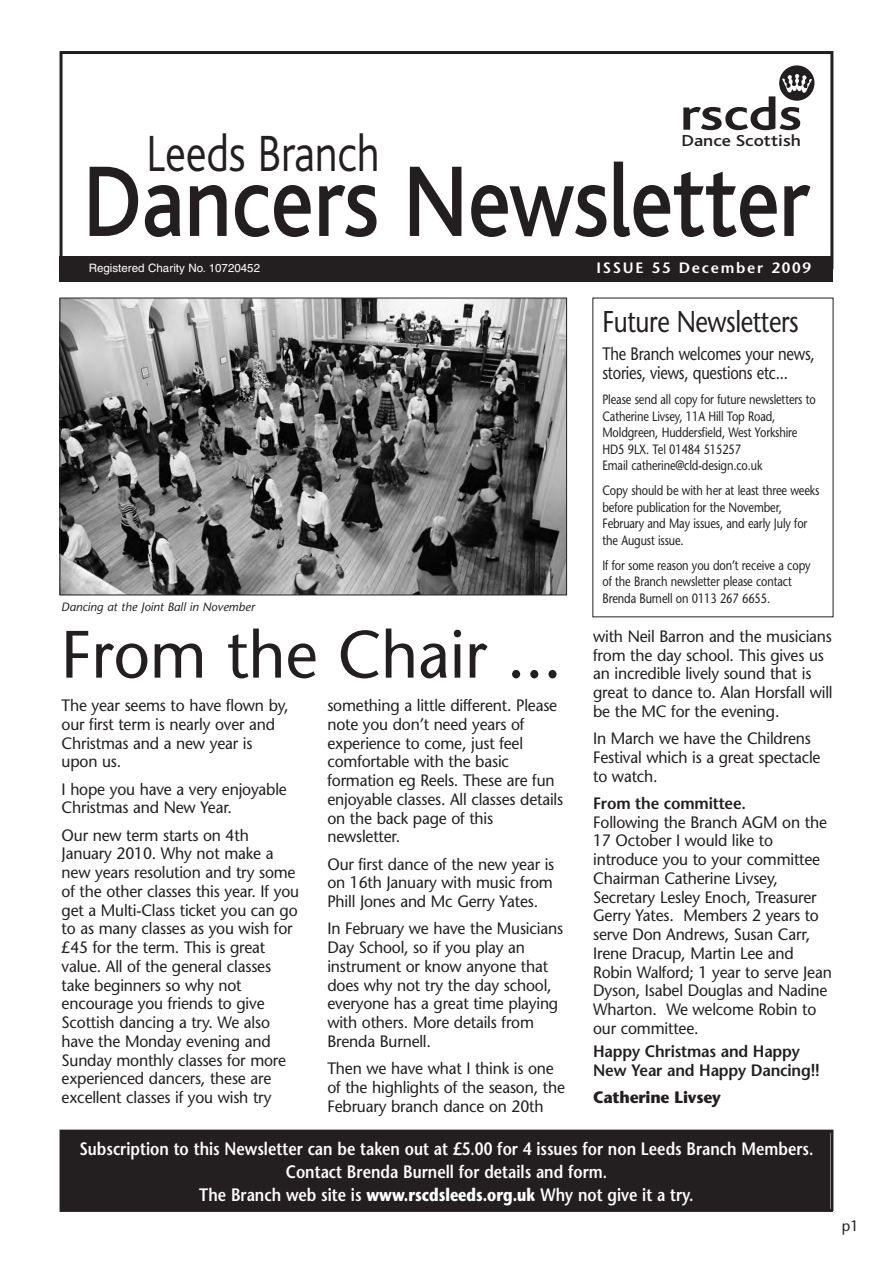
<style>
.page{position:relative;width:893px;height:1263px;background:#fff}
.page>*{position:absolute;margin:0;border:0;box-sizing:border-box;transform-origin:0 0}
.t1{font:500 105px "Bliss";letter-spacing:-.01em;color:#231f20;scale:.85 1}
.t2{font:66.75px "Stone Sans";color:#231f20;scale:.95 1}
.t3{font:300 53.25px "Bliss";letter-spacing:-.005em;color:#231f20;scale:.85 1}
.t4{font:700 46.95px "Bliss";color:#231f20;scale:1.2 1}
.t5{font:30px "Stone Sans";letter-spacing:-.015em;color:#231f20;scale:.82 1}
.t6{font:600 18px/23.2px "Stone Sans";color:#fff;text-align:center;scale:.85 1}
.t7{font:18px/19.5px "Stone Sans";letter-spacing:-.015em;color:#231f20;scale:.82 1}
.t8{font:500 16.65px "Bliss";color:#231f20;scale:1.15 1}
.t9{font:16.5px/18.8px "Stone Sans";letter-spacing:-.01em;color:#231f20;scale:.95 1}
.t10{font:600 16.5px/18.8px "Stone Sans";letter-spacing:-.01em;color:#231f20;scale:.95 1}
.t11{font:700 16.5px "Stone Sans";letter-spacing:-.015em;color:#231f20;scale:.95 1}
.t12{font:600 15px "Stone Sans";letter-spacing:.115em;color:#fff}
.t13{font:15px "Stone Sans";color:#231f20;scale:.95 1}
.t14{font:13.5px/16.5px "Stone Sans";letter-spacing:-.01em;color:#231f20;scale:.82 1}
.t15{font:italic 12px "Stone Sans";color:#231f20}
.t16{font:11.55px "Helvetica";color:#fff}
.s1{font-weight:700}
</style>
<div class="page">
<div style="left:60px;top:51px;width:773px;height:218px;border:3px solid #231f20"></div>
<div style="left:779px;top:65px;width:35px;height:36px;background:#231f20;border-radius:50%"></div>
<svg style="left:782px;top:74px;width:30px;height:19px"></svg>
<div style="left:63px;top:1132px;width:767px;height:77px;background:#231f20"></div>
<div style="left:60px;top:1129px;width:773px;height:83px;border:3px solid #231f20"></div>
<img style="left:62px;top:300px;width:503px;height:293px">
<div style="left:60px;top:298px;width:507px;height:297px;border:1px solid #231f20"></div>
<div style="left:60px;top:256px;width:773px;height:26px;background:#231f20"></div>
<h3 class="t4" style="left:680px;top:99px;width:103px">rscds</h3>
<p class="t8" style="left:681px;top:135px;width:105px">Dance Scottish</p>
<h3 class="t3" style="left:146px;top:136px;width:276px">Leeds Branch</h3>
<h1 class="t1" style="left:83px;top:167px;width:857px">Dancers Newsletter</h1>
<p class="t16" style="left:89px;top:264px;width:173px">Registered Charity No. 10720452</p>
<p class="t12" style="left:596px;top:262px;width:216px">ISSUE 55 December 2009</p>
<p class="t15" style="left:61px;top:602px;width:195px">Dancing at the Joint Ball in November</p>
<h2 class="t2" style="left:61px;top:628px;width:528px">From the Chair ...</h2>
<p class="t9" style="left:62px;top:698px;width:241px">The year seems to have flown by, our first term is nearly over and<br>Christmas and a new year is upon us.</p>
<p class="t9" style="left:62px;top:781px;width:239px">I hope you have a very enjoyable<br>Christmas and New Year.</p>
<p class="t9" style="left:62px;top:827px;width:252px">Our new term starts on 4th<br>January 2010. Why not make a new years resolution and try some of the other classes this year. If you get a Multi-Class ticket you can go to as many classes as you wish for £45 for the term. This is great value. All of the general classes take beginners so why not encourage you friends to give<br>Scottish dancing a try. We also have the Monday evening and<br>Sunday monthly classes for more experienced dancers, these are excellent classes if you wish try</p>
<p class="t9" style="left:327px;top:698px;width:250px">something a little different. Please note you don’t need years of experience to come, just feel comfortable with the basic formation eg Reels. These are fun enjoyable classes. All classes details on the back page of this newsletter.</p>
<p class="t9" style="left:327px;top:856px;width:240px;text-align:justify">Our first dance of the new year is on 16th January with music from Phill Jones and Mc Gerry Yates.</p>
<p class="t9" style="left:327px;top:921px;width:250px">In February we have the Musicians<br>Day School, so if you play an instrument or know anyone that does why not try the day school, everyone has a great time playing with others. More details from<br>Brenda Burnell.</p>
<p class="t9" style="left:327px;top:1061px;width:252px">Then we have what I think is one of the highlights of the season, the<br>February branch dance on 20th</p>
<h3 class="t5" style="left:602px;top:310px;width:241px">Future Newsletters</h3>
<p class="t7" style="left:602px;top:346px;width:260px">The Branch welcomes your news, stories, views, questions etc...</p>
<p class="t14" style="left:602px;top:393px;width:262px">Please send all copy for future newsletters to Catherine Livsey, 11A Hill Top Road, Moldgreen, Huddersfield, West Yorkshire HD5 9LX. Tel 01484 515257<br>Email catherine@cld-design.co.uk</p>
<p class="t14" style="left:602px;top:484px;width:266px">Copy should be with her at least three weeks before publication for the November, February and May issues, and early July for the August issue.</p>
<p class="t14" style="left:602px;top:558px;width:255px">If for some reason you don’t receive a copy of the Branch newsletter please contact<br>Brenda Burnell on 0113 267 6655.</p>
<p class="t9" style="left:593px;top:628px;width:254px">with Neil Barron and the musicians from the day school. This gives us an incredible lively sound that is great to dance to. Alan Horsfall will be the MC for the evening.</p>
<p class="t9" style="left:593px;top:731px;width:241px">In March we have the Childrens<br>Festival which is a great spectacle to watch.</p>
<p class="t10" style="left:593px;top:795px;width:162px">From the committee.</p>
<p class="t9" style="left:593px;top:814px;width:253px">Following the Branch AGM on the<br>17 October I would like to introduce you to your committee<br>Chairman Catherine Livsey,<br>Secretary Lesley Enoch, Treasurer<br>Gerry Yates. Members 2 years to serve Don Andrews, Susan Carr,<br>Irene Dracup, Martin Lee and<br>Robin Walford; 1 year to serve Jean<br>Dyson, Isabel Douglas and Nadine<br>Wharton. We welcome Robin to our committee.</p>
<p class="t10" style="left:593px;top:1043px;width:240px">Happy Christmas and Happy<br>New Year and Happy Dancing!!</p>
<p class="t11" style="left:593px;top:1091px;width:136px">Catherine Livsey</p>
<p class="t6" style="left:79px;top:1139px;width:865px">Subscription to this Newsletter can be taken out at £5.00 for 4 issues for non Leeds Branch Members.<br>Contact Brenda Burnell for details and form.<br>The Branch web site is <span class="s1">www.rscdsleeds.org.uk</span> Why not give it a try.</p>
<p class="t13" style="left:842px;top:1220px;width:19px">p1</p>
</div>
